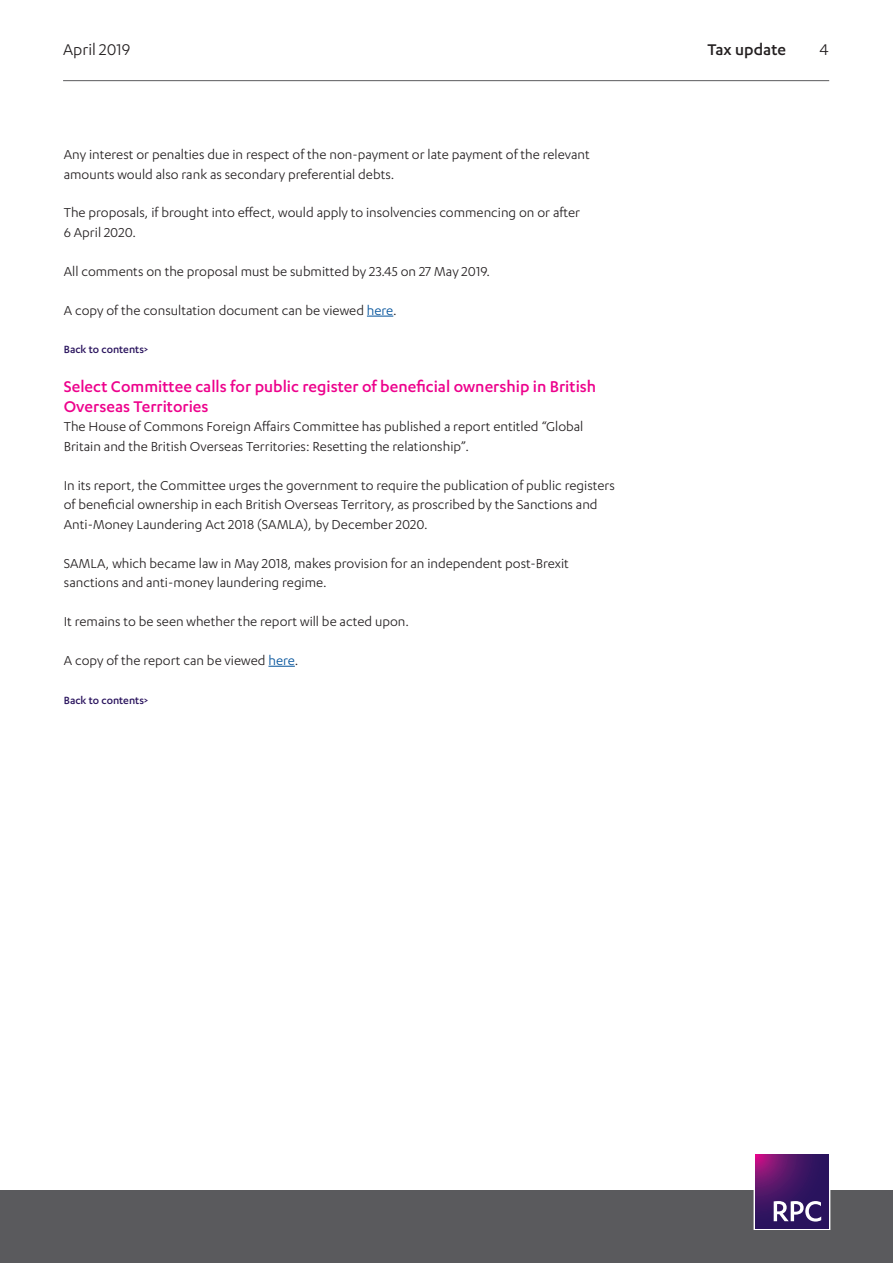
<style>
.page{position:relative;width:893px;height:1263px;background:#fff}
.page>*{position:absolute;margin:0;border:0;box-sizing:border-box;transform-origin:0 0}
.Heading_2__pink{font:500 18px/19.5px "Karbon";color:#ed028c}
.t1{font:18px "Karbon";color:#231f20}
.t2{font:500 18px "Karbon";color:#231f20}
.Body{font:15px/19.5px "Karbon";color:#231f20}
.Body-2{font:500 12px "Karbon";color:#29135d}
.s1{color:#01519a}
</style>
<div class="page">
<hr style="left:63px;top:80px;width:766px;height:1px;background:#5a5a5d">
<div style="left:0;top:1191px;width:893px;height:72px;background:#5a5a5d"></div>
<div style="left:754px;top:1153px;width:76px;height:77px;border:1px solid #fff"></div>
<svg style="left:755px;top:1155px;width:74px;height:73px;background:#461565"></svg>
<svg style="left:774px;top:1201px;width:47px;height:20px"></svg>
<svg style="left:367px;top:316px;width:26px;height:1px"></svg>
<svg style="left:268px;top:666px;width:27px;height:1px"></svg>
<p class="t1" style="left:63px;top:39px;width:69px">April 2019</p>
<p class="t2" style="left:707px;top:39px;width:80px">Tax update</p>
<p class="t1" style="left:819px;top:39px;width:11px">4</p>
<p class="Body" style="left:64px;top:144px;width:528px">Any interest or penalties due in respect of the non-payment or late payment of the relevant amounts would also rank as secondary preferential debts.</p>
<p class="Body" style="left:64px;top:203px;width:518px">The proposals, if brought into effect, would apply to insolvencies commencing on or after<br>6 April 2020.</p>
<p class="Body" style="left:64px;top:261px;width:428px">All comments on the proposal must be submitted by 23.45 on 27 May 2019.</p>
<p class="Body" style="left:64px;top:300px;width:335px">A copy of the consultation document can be viewed <span class="s1">here</span>.</p>
<p class="Body-2" style="left:64px;top:343px;width:86px">Back to contents&gt;</p>
<p class="Heading_2__pink" style="left:64px;top:376px;width:534px">Select Committee calls for public register of beneficial ownership in British<br>Overseas Territories</p>
<p class="Body" style="left:64px;top:417px;width:521px">The House of Commons Foreign Affairs Committee has published a report entitled “Global<br>Britain and the British Overseas Territories: Resetting the relationship”.</p>
<p class="Body" style="left:64px;top:475px;width:553px">In its report, the Committee urges the government to require the publication of public registers of beneficial ownership in each British Overseas Territory, as proscribed by the Sanctions and<br>Anti-Money Laundering Act 2018 (SAMLA), by December 2020.</p>
<p class="Body" style="left:64px;top:553px;width:507px">SAMLA, which became law in May 2018, makes provision for an independent post-Brexit sanctions and anti-money laundering regime.</p>
<p class="Body" style="left:64px;top:611px;width:347px">It remains to be seen whether the report will be acted upon.</p>
<p class="Body" style="left:64px;top:650px;width:236px">A copy of the report can be viewed <span class="s1">here</span>.</p>
<p class="Body-2" style="left:64px;top:693px;width:86px">Back to contents&gt;</p>
</div>
